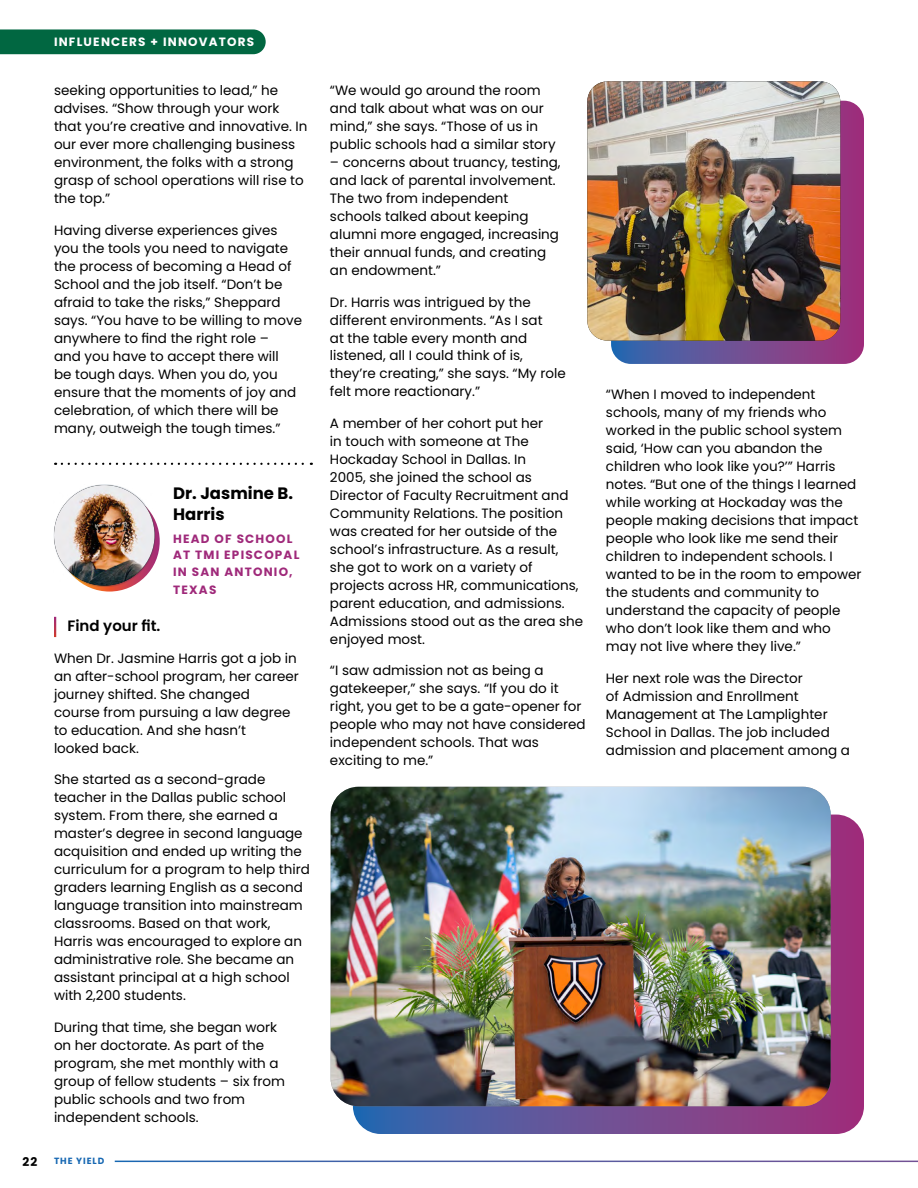
<style>
.page{position:relative;width:918px;height:1188px;background:#fff}
.page>*{position:absolute;margin:0;border:0;box-sizing:border-box;transform-origin:0 0}
.t1{font:700 16.5px/21px "Poppins";color:#000}
.t2{font:600 15px "Poppins";color:#000}
.t3{font:13.5px/18px "Poppins";color:#000}
.t4{font:700 12px/16.5px "Poppins";letter-spacing:.1em;color:#9f297a}
.t5{font:700 12px "Poppins";letter-spacing:.1em;color:#fff}
.t6{font:700 12px "Poppins";color:#000}
.t7{font:700 9px "Poppins";letter-spacing:.1em;color:#1667b2}
</style>
<div class="page">
<div style="left:0;top:29px;width:266px;height:25px;background:#016741"></div>
<svg style="left:62px;top:463px;width:250px;height:2px"></svg>
<svg style="left:353px;top:815px;width:511px;height:319px;background:#82458c"></svg>
<img style="left:331px;top:787px;width:500px;height:319px">
<svg style="left:59px;top:491px;width:101px;height:101px"></svg>
<div style="left:53px;top:484px;width:102px;height:103px;background:#0f2c4d;opacity:.4"></div>
<img style="left:54px;top:485px;width:101px;height:101px;border-radius:50px">
<svg style="left:611px;top:101px;width:253px;height:263px;background:#854389"></svg>
<img style="left:587px;top:81px;width:253px;height:260px">
<p class="t5" style="left:54px;top:35px;width:202px">INFLUENCERS + INNOVATORS</p>
<p class="t3" style="left:54px;top:82px;width:255px">seeking opportunities to lead,” he advises. “Show through your work that you’re creative and innovative. In our ever more challenging business environment, the folks with a strong grasp of school operations will rise to the top.”</p>
<p class="t3" style="left:54px;top:221px;width:250px">Having diverse experiences gives you the tools you need to navigate the process of becoming a Head of School and the job itself. “Don’t be afraid to take the risks,” Sheppard says. “You have to be willing to move anywhere to find the right role –<br>and you have to accept there will<br>be tough days. When you do, you ensure that the moments of joy and celebration, of which there will be many, outweigh the tough times.”</p>
<p class="t1" style="left:173px;top:482px;width:121px">Dr. Jasmine B.<br>Harris</p>
<p class="t4" style="left:173px;top:531px;width:128px">HEAD OF SCHOOL<br>AT TMI EPISCOPAL<br>IN SAN ANTONIO,</p>
<p class="t4" style="left:173px;top:582px;width:45px">TEXAS</p>
<p class="t2" style="left:68px;top:617px;width:95px">Find your fit.</p>
<p class="t3" style="left:54px;top:649px;width:246px">When Dr. Jasmine Harris got a job in an after-school program, her career journey shifted. She changed course from pursuing a law degree to education. And she hasn’t<br>looked back.</p>
<p class="t3" style="left:54px;top:771px;width:257px">She started as a second-grade teacher in the Dallas public school system. From there, she earned a master’s degree in second language acquisition and ended up writing the curriculum for a program to help third graders learning English as a second language transition into mainstream classrooms. Based on that work, Harris was encouraged to explore an administrative role. She became an assistant principal at a high school with 2,200 students.</p>
<p class="t3" style="left:54px;top:1018px;width:233px">During that time, she began work on her doctorate. As part of the program, she met monthly with a group of fellow students – six from public schools and two from independent schools.</p>
<p class="t6" style="left:22px;top:1155px;width:16px">22</p>
<p class="t7" style="left:54px;top:1156px;width:52px">THE YIELD</p>
<p class="t3" style="left:330px;top:81px;width:227px">“We would go around the room and talk about what was on our mind,” she says. “Those of us in public schools had a similar story</p>
<p class="t3" style="left:330px;top:153px;width:232px">– concerns about truancy, testing, and lack of parental involvement.<br>The two from independent schools talked about keeping alumni more engaged, increasing their annual funds, and creating an endowment.”</p>
<p class="t3" style="left:330px;top:293px;width:237px">Dr. Harris was intrigued by the different environments. “As I sat<br>at the table every month and listened, all I could think of is, they’re creating,” she says. “My role felt more reactionary.”</p>
<p class="t3" style="left:330px;top:414px;width:255px">A member of her cohort put her<br>in touch with someone at The<br>Hockaday School in Dallas. In<br>2005, she joined the school as<br>Director of Faculty Recruitment and<br>Community Relations. The position was created for her outside of the school’s infrastructure. As a result, she got to work on a variety of projects across HR, communications, parent education, and admissions.<br>Admissions stood out as the area she enjoyed most.</p>
<p class="t3" style="left:330px;top:662px;width:257px">“I saw admission not as being a gatekeeper,” she says. “If you do it right, you get to be a gate-opener for people who may not have considered independent schools. That was exciting to me.”</p>
<p class="t3" style="left:606px;top:386px;width:257px">“When I moved to independent schools, many of my friends who worked in the public school system said, ‘How can you abandon the children who look like you?’” Harris notes. “But one of the things I learned while working at Hockaday was the people making decisions that impact people who look like me send their children to independent schools. I wanted to be in the room to empower the students and community to understand the capacity of people who don’t look like them and who may not live where they live.”</p>
<p class="t3" style="left:606px;top:669px;width:246px">Her next role was the Director<br>of Admission and Enrollment<br>Management at The Lamplighter<br>School in Dallas. The job included admission and placement among a</p>
</div>
